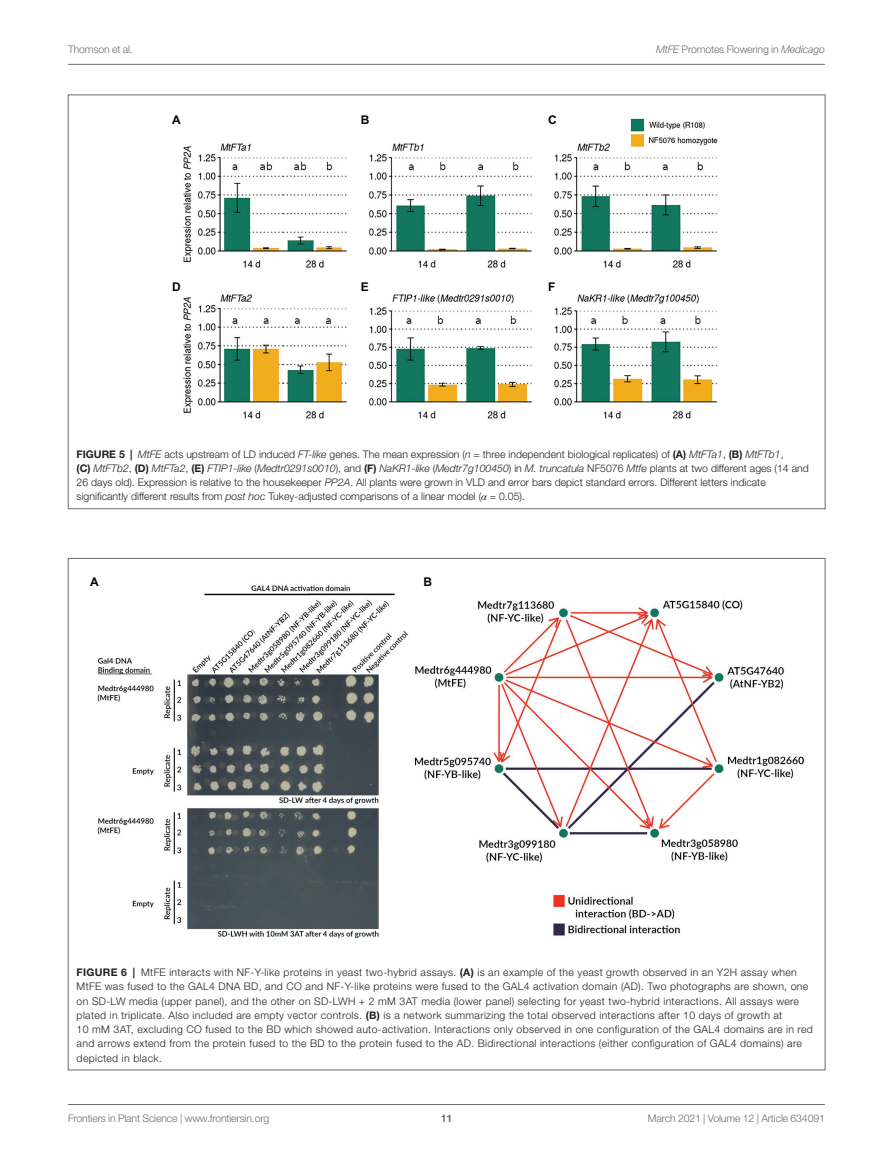
<style>
.page{position:relative;width:893px;height:1170px;background:#fff}
.page>*{position:absolute;margin:0;border:0;box-sizing:border-box;transform-origin:0 0}
.t1{font:700 12px "Arial";color:#040503}
.FIG_LEG{font:300 10.5px/14.2px "Helvetica Neue LT Std";letter-spacing:.03em;color:#231f20}
.FIG_LEG-2{font:300 10.5px/14.2px "Helvetica Neue LT Std";color:#231f20}
.t2{font:300 10.5px "Helvetica Neue LT Std";letter-spacing:-.015em;color:#6c6d70}
.t3{font:700 10.5px "Helvetica Neue LT Std";color:#6c6d70}
.s1{font-style:italic}
.s2{font-weight:700}
.s3{font-family:"STIX General";font-weight:400;font-style:italic}
</style>
<div class="page">
<hr style="left:68px;top:64px;width:757px;height:1px;background:#6c6d70">
<hr style="left:68px;top:1104px;width:757px;height:1px;background:#6c6d70">
<img style="left:183px;top:118px;width:535px;height:301px">
<img style="left:97px;top:585px;width:708px;height:354px">
<p class="t2" style="left:68px;top:42px;width:66px">Thomson et al.</p>
<p class="t2" style="left:656px;top:42px;width:170px"><span class="s1">MtFE</span> Promotes Flowering in <span class="s1">Medicago</span></p>
<p class="t1" style="left:172px;top:112px;width:10px">A</p>
<p class="t1" style="left:361px;top:112px;width:10px">B</p>
<p class="t1" style="left:548px;top:112px;width:10px">C</p>
<p class="t1" style="left:172px;top:278px;width:10px">D</p>
<p class="t1" style="left:361px;top:278px;width:10px">E</p>
<p class="t1" style="left:548px;top:278px;width:9px">F</p>
<p class="FIG_LEG-2" style="left:77px;top:446px;width:734px"><span class="s2">FIGURE 5 |</span> <span class="s1">MtFE</span> acts upstream of LD induced <span class="s1">FT-like</span> genes. The mean expression (<span class="s1">n</span> = three independent biological replicates) of <span class="s2">(A)</span> <span class="s1">MtFTa1</span>, <span class="s2">(B)</span> <span class="s1">MtFTb1</span>,<br><span class="s2">(C)</span> <span class="s1">MtFTb2</span>, <span class="s2">(D)</span> <span class="s1">MtFTa2</span>, <span class="s2">(E)</span> <span class="s1">FTIP1-like</span> (<span class="s1">Medtr0291s0010</span>), and <span class="s2">(F)</span> <span class="s1">NaKR1-like</span> (<span class="s1">Medtr7g100450</span>) in <span class="s1">M. truncatula</span> NF5076 <span class="s1">Mtfe</span> plants at two different ages (14 and 26 days old). Expression is relative to the housekeeper <span class="s1">PP2A</span>. All plants were grown in VLD and error bars depict standard errors. Different letters indicate significantly different results from <span class="s1">post hoc</span> Tukey-adjusted comparisons of a linear model (<span class="s3">α</span> = 0.05).</p>
<p class="t1" style="left:90px;top:573px;width:10px">A</p>
<p class="t1" style="left:423px;top:573px;width:10px">B</p>
<p class="FIG_LEG" style="left:77px;top:964px;width:738px"><span class="s2">FIGURE 6 |</span> MtFE interacts with NF-Y-like proteins in yeast two-hybrid assays. <span class="s2">(A)</span> is an example of the yeast growth observed in an Y2H assay when MtFE was fused to the GAL4 DNA BD, and CO and NF-Y-like proteins were fused to the GAL4 activation domain (AD). Two photographs are shown, one on SD-LW media (upper panel), and the other on SD-LWH + 2 mM 3AT media (lower panel) selecting for yeast two-hybrid interactions. All assays were plated in triplicate. Also included are empty vector controls. <span class="s2">(B)</span> is a network summarizing the total observed interactions after 10 days of growth at<br>10 mM 3AT, excluding CO fused to the BD which showed auto-activation. Interactions only observed in one configuration of the GAL4 domains are in red and arrows extend from the protein fused to the BD to the protein fused to the AD. Bidirectional interactions (either configuration of GAL4 domains) are depicted in black.</p>
<p class="t2" style="left:68px;top:1111px;width:203px">Frontiers in Plant Science | www.frontiersin.org</p>
<p class="t3" style="left:441px;top:1111px;width:13px">11</p>
<p class="t2" style="left:648px;top:1111px;width:178px">March 2021 | Volume 12 | Article 634091</p>
</div>
